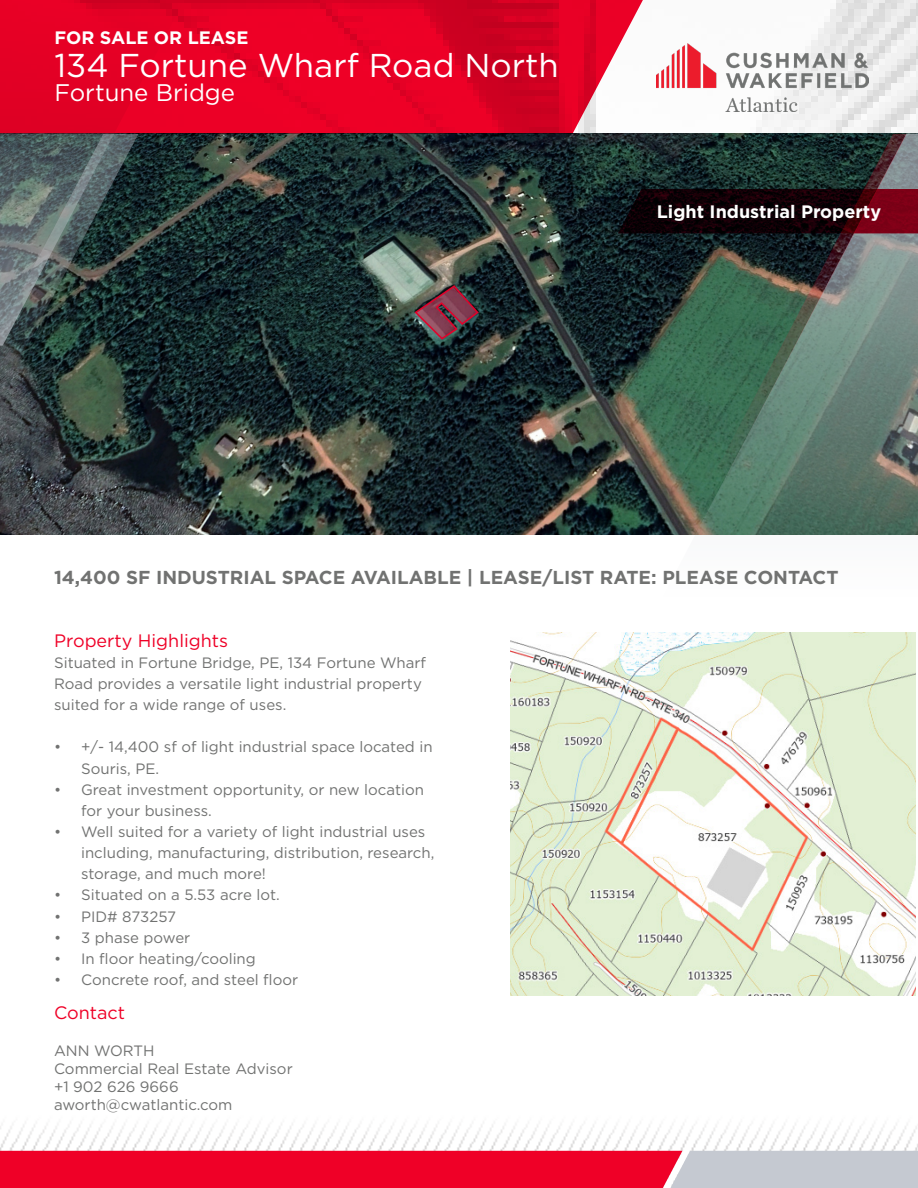
<style>
.page{position:relative;width:918px;height:1188px;background:#fff}
.page>*{position:absolute;margin:0;border:0;box-sizing:border-box;transform-origin:0 0}
.t1{font:33px "Gotham";color:#fff}
.t2{font:24px "Gotham";color:#fff}
.t3{font:700 18.75px "Gotham";color:#717271}
.t4{font:700 18px "Gotham";color:#fff}
.t5{font:18px "Gotham";color:#ef0027}
.t6{font:15px/21.1px "Gotham";color:#717271}
</style>
<div class="page">
<img style="left:643px;top:0;width:275px;height:134px">
<img style="left:657px;top:44px;width:211px;height:68px">
<img style="left:0;top:134px;width:654px;height:401px">
<svg style="left:138px;top:134px;width:50px;height:212px;background:#172b2c"></svg>
<svg style="left:0;top:0;width:643px;height:134px;background:#e30d30"></svg>
<svg style="left:654px;top:134px;width:264px;height:401px;background:#445f52"></svg>
<svg style="left:702px;top:134px;width:205px;height:363px;background:#4e695d"></svg>
<svg style="left:0;top:134px;width:138px;height:268px;background:#425250"></svg>
<svg style="left:618px;top:189px;width:300px;height:44px;background:#230109"></svg>
<img style="left:0;top:1123px;width:918px;height:28px">
<svg style="left:0;top:1151px;width:918px;height:37px;background:#e43654"></svg>
<img style="left:511px;top:632px;width:405px;height:363px">
<p class="t4" style="left:54px;top:26px;width:196px">FOR SALE OR LEASE</p>
<p class="t1" style="left:54px;top:45px;width:506px">134 Fortune Wharf Road North</p>
<p class="t2" style="left:54px;top:78px;width:182px">Fortune Bridge</p>
<p class="t4" style="left:657px;top:200px;width:226px">Light Industrial Property</p>
<p class="t3" style="left:54px;top:564px;width:786px">14,400 SF INDUSTRIAL SPACE AVAILABLE | LEASE/LIST RATE: PLEASE CONTACT</p>
<p class="t5" style="left:54px;top:629px;width:175px">Property Highlights</p>
<p class="t6" style="left:54px;top:652px;width:373px">Situated in Fortune Bridge, PE, 134 Fortune Wharf<br>Road provides a versatile light industrial property suited for a wide range of uses.</p>
<p class="t6" style="left:81px;top:736px;width:353px;text-indent:-27px">• +/- 14,400 sf of light industrial space located in<br>Souris, PE.</p>
<p class="t6" style="left:81px;top:778px;width:344px;text-indent:-27px">• Great investment opportunity, or new location for your business.</p>
<p class="t6" style="left:81px;top:821px;width:355px;text-indent:-27px">• Well suited for a variety of light industrial uses including, manufacturing, distribution, research, storage, and much more!</p>
<p class="t6" style="left:54px;top:884px;width:227px">• Situated on a 5.53 acre lot.</p>
<p class="t6" style="left:54px;top:905px;width:123px">• PID# 873257</p>
<p class="t6" style="left:54px;top:927px;width:138px">• 3 phase power</p>
<p class="t6" style="left:54px;top:948px;width:203px">• In floor heating/cooling</p>
<p class="t6" style="left:54px;top:969px;width:246px">• Concrete roof, and steel floor</p>
<p class="t5" style="left:54px;top:1001px;width:73px">Contact</p>
<p class="t6" style="left:54px;top:1040px;width:102px">ANN WORTH</p>
<p class="t6" style="left:54px;top:1058px;width:240px">Commercial Real Estate Advisor</p>
<p class="t6" style="left:54px;top:1076px;width:126px">+1 902 626 9666</p>
<p class="t6" style="left:54px;top:1094px;width:180px">aworth@cwatlantic.com</p>
</div>
